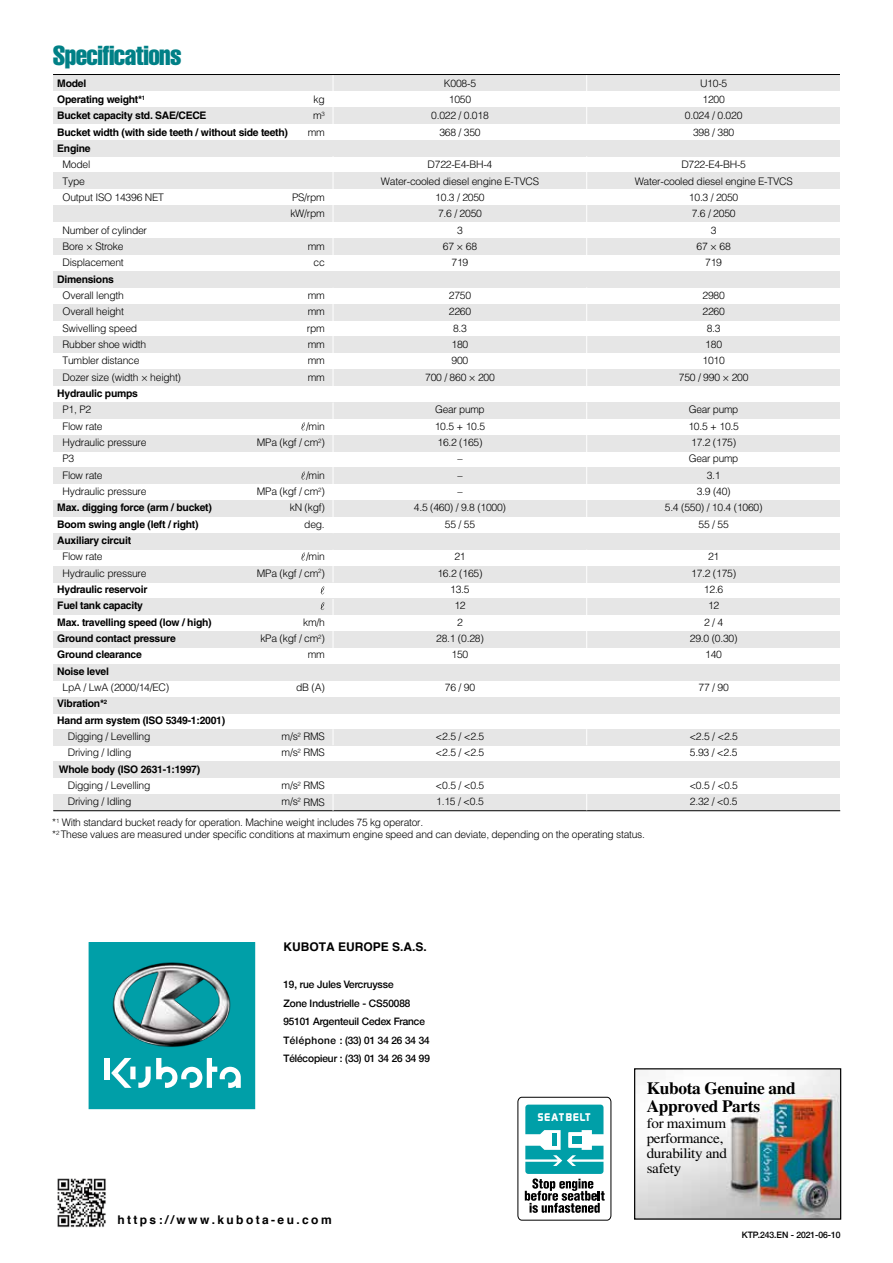
<style>
.page{position:relative;width:893px;height:1263px;background:#fff}
.page>*{position:absolute;margin:0;border:0;box-sizing:border-box;transform-origin:0 0}
.t1{font:extra-condensed 27px "Helvetica";letter-spacing:-.02em;color:#008086}
.t2{font:700 17.25px/17.5px "Times";letter-spacing:-.02em;color:#000}
.t3{font:14.4px/15px "Times";letter-spacing:-.02em;color:#000;scale:1.05 1}
.t4{font:700 12px "Helvetica";letter-spacing:.2em;color:#000}
.t5{font:700 12px "Helvetica";color:#000}
.t6{font:700 10.65px "Bazouk SSK";letter-spacing:.1em;color:#fff}
.t7{font:500 10.5px/18.6px "Helvetica";color:#000}
.t8{font:300 10.35px/16.4px "Helvetica";letter-spacing:-.025em;color:#000}
.t9{font:700 10.35px/16.4px "Helvetica";letter-spacing:-.025em;color:#000}
.t10{font:500 9px "Helvetica";color:#000}
.s1{font-weight:300}
</style>
<div class="page">
<div style="left:53px;top:75px;width:787px;height:16px;background:#e6e6e6"></div>
<div style="left:53px;top:107px;width:787px;height:17px;background:#e6e6e6"></div>
<div style="left:53px;top:140px;width:787px;height:16px;background:#e6e6e6"></div>
<div style="left:53px;top:173px;width:787px;height:16px;background:#e6e6e6"></div>
<div style="left:53px;top:206px;width:787px;height:16px;background:#e6e6e6"></div>
<div style="left:53px;top:238px;width:787px;height:17px;background:#e6e6e6"></div>
<div style="left:53px;top:271px;width:787px;height:16px;background:#e6e6e6"></div>
<div style="left:53px;top:304px;width:787px;height:16px;background:#e6e6e6"></div>
<div style="left:53px;top:337px;width:787px;height:16px;background:#e6e6e6"></div>
<div style="left:53px;top:369px;width:787px;height:17px;background:#e6e6e6"></div>
<div style="left:53px;top:402px;width:787px;height:16px;background:#e6e6e6"></div>
<div style="left:53px;top:435px;width:787px;height:16px;background:#e6e6e6"></div>
<div style="left:53px;top:468px;width:787px;height:16px;background:#e6e6e6"></div>
<div style="left:53px;top:500px;width:787px;height:17px;background:#e6e6e6"></div>
<div style="left:53px;top:533px;width:787px;height:17px;background:#e6e6e6"></div>
<div style="left:53px;top:566px;width:787px;height:16px;background:#e6e6e6"></div>
<div style="left:53px;top:599px;width:787px;height:16px;background:#e6e6e6"></div>
<div style="left:53px;top:631px;width:787px;height:17px;background:#e6e6e6"></div>
<div style="left:53px;top:664px;width:787px;height:17px;background:#e6e6e6"></div>
<div style="left:53px;top:697px;width:787px;height:16px;background:#e6e6e6"></div>
<div style="left:53px;top:729px;width:787px;height:16px;background:#e6e6e6"></div>
<div style="left:53px;top:762px;width:787px;height:16px;background:#e6e6e6"></div>
<div style="left:53px;top:794px;width:787px;height:17px;background:#e6e6e6"></div>
<hr style="left:53px;top:810px;width:787px;height:1px;background:#000">
<hr style="left:333px;top:75px;width:1px;height:65px;background:#fff">
<hr style="left:333px;top:156px;width:1px;height:113px;background:#fff">
<hr style="left:333px;top:288px;width:1px;height:99px;background:#fff">
<hr style="left:333px;top:402px;width:1px;height:131px;background:#fff">
<hr style="left:333px;top:599px;width:1px;height:62px;background:#fff">
<svg style="left:333px;top:730px;width:1px;height:15px"></svg>
<hr style="left:333px;top:778px;width:1px;height:33px;background:#fff">
<hr style="left:333px;top:550px;width:1px;height:32px;background:#fff">
<hr style="left:586px;top:75px;width:1px;height:65px;background:#fff">
<hr style="left:586px;top:156px;width:1px;height:113px;background:#fff">
<hr style="left:586px;top:287px;width:1px;height:101px;background:#fff">
<hr style="left:586px;top:402px;width:1px;height:130px;background:#fff">
<svg style="left:586px;top:729px;width:1px;height:16px"></svg>
<hr style="left:586px;top:778px;width:1px;height:32px;background:#fff">
<hr style="left:586px;top:550px;width:1px;height:113px;background:#fff">
<hr style="left:53px;top:74px;width:787px;height:1px;background:#000">
<svg style="left:301px;top:471px;width:4px;height:9px"></svg>
<svg style="left:301px;top:552px;width:4px;height:8px"></svg>
<svg style="left:301px;top:422px;width:4px;height:8px"></svg>
<svg style="left:320px;top:602px;width:4px;height:8px"></svg>
<svg style="left:320px;top:586px;width:4px;height:8px"></svg>
<div style="left:89px;top:942px;width:166px;height:167px;background:#009fa8"></div>
<div style="left:104px;top:1058px;width:5px;height:21px;background:#fff"></div>
<svg style="left:111px;top:1058px;width:130px;height:30px"></svg>
<img style="left:112px;top:962px;width:119px;height:85px">
<img style="left:57px;top:1178px;width:49px;height:50px">
<svg style="left:517px;top:1096px;width:95px;height:125px"></svg>
<img style="left:636px;top:1070px;width:203px;height:147px">
<div style="left:634px;top:1068px;width:207px;height:151px;border:1px solid #000"></div>
<h1 class="t1" style="left:53px;top:38px;width:131px">Specifications</h1>
<p class="t8" style="left:431px;top:74px;width:59px;text-align:center">K008-5<br>1050<br>0.022 / 0.018<br>368 / 350</p>
<p class="t8" style="left:381px;top:156px;width:160px;text-align:center">D722-E4-BH-4<br>Water-cooled diesel engine E-TVCS<br>10.3 / 2050<br>7.6 / 2050<br>3<br>67 × 68<br>719</p>
<p class="t8" style="left:425px;top:287px;width:71px;text-align:center">2750<br>2260<br>8.3<br>180<br>900<br>700 / 860 × 200</p>
<p class="t8" style="left:414px;top:401px;width:94px;text-align:center">Gear pump<br>10.5 + 10.5<br>16.2 (165)<br>–<br>–<br>–<br>4.5 (460) / 9.8 (1000)<br>55 / 55</p>
<p class="t8" style="left:436px;top:548px;width:49px;text-align:center">21<br>16.2 (165)<br>13.5<br>12<br>2<br>28.1 (0.28)<br>150</p>
<p class="t8" style="left:445px;top:679px;width:32px">76 / 90</p>
<p class="t8" style="left:685px;top:75px;width:59px;text-align:center">U10-5<br>1200<br>0.024 / 0.020<br>398 / 380</p>
<p class="t8" style="left:635px;top:156px;width:160px;text-align:center">D722-E4-BH-5<br>Water-cooled diesel engine E-TVCS<br>10.3 / 2050<br>7.6 / 2050<br>3<br>67 × 68<br>719</p>
<p class="t8" style="left:679px;top:287px;width:71px;text-align:center">2980<br>2260<br>8.3<br>180<br>1010<br>750 / 990 × 200</p>
<p class="t8" style="left:665px;top:401px;width:99px;text-align:center">Gear pump<br>10.5 + 10.5<br>17.2 (175)<br>Gear pump<br>3.1<br>3.9 (40)<br>5.4 (550) / 10.4 (1060)<br>55 / 55</p>
<p class="t8" style="left:690px;top:548px;width:49px;text-align:center">21<br>17.2 (175)<br>12.6<br>12<br>2 / 4<br>29.0 (0.30)<br>140</p>
<p class="t8" style="left:699px;top:679px;width:32px">77 / 90</p>
<p class="t9" style="left:57px;top:75px;width:232px">Model<br>Operating weight*<sup>1<br></sup>Bucket capacity std. SAE/CECE<br>Bucket width (with side teeth / without side teeth)<br>Engine</p>
<p class="t8" style="left:63px;top:156px;width:103px">Model<br>Type<br>Output ISO 14396 NET</p>
<p class="t8" style="left:63px;top:222px;width:86px">Number of cylinder<br>Bore × Stroke<br>Displacement</p>
<p class="t9" style="left:57px;top:271px;width:58px">Dimensions</p>
<p class="t8" style="left:63px;top:287px;width:120px">Overall length<br>Overall height<br>Swivelling speed<br>Rubber shoe width<br>Tumbler distance<br>Dozer size (width × height)</p>
<p class="t9" style="left:57px;top:385px;width:82px">Hydraulic pumps</p>
<p class="t8" style="left:63px;top:401px;width:85px">P1, P2<br>Flow rate<br>Hydraulic pressure<br>P3<br>Flow rate<br>Hydraulic pressure</p>
<p class="t9" style="left:57px;top:499px;width:156px">Max. digging force (arm / bucket)<br>Boom swing angle (left / right)<br>Auxiliary circuit</p>
<p class="t8" style="left:63px;top:548px;width:85px">Flow rate<br>Hydraulic pressure</p>
<p class="t9" style="left:57px;top:581px;width:156px">Hydraulic reservoir<br>Fuel tank capacity<br>Max. travelling speed (low / high)<br>Ground contact pressure<br>Ground clearance<br>Noise level</p>
<p class="t9" style="left:57px;top:679px;width:169px;text-indent:5px"><span class="s1">LpA / LwA (2000/14/EC)<br></span>Vibration*<sup>2<br></sup>Hand arm system (ISO 5349-1:2001)</p>
<p class="t8" style="left:68px;top:728px;width:84px">Digging / Levelling<br>Driving / Idling</p>
<p class="t9" style="left:59px;top:761px;width:143px">Whole body (ISO 2631-1:1997)</p>
<p class="t8" style="left:68px;top:777px;width:84px">Digging / Levelling<br>Driving / Idling</p>
<p class="t8" style="left:308px;top:91px;width:19px;text-align:center">kg m<sup>3 </sup>mm</p>
<p class="t8" style="left:290px;top:189px;width:36px">PS/rpm kW/rpm</p>
<p class="t8" style="left:308px;top:238px;width:19px;text-align:center">mm cc</p>
<p class="t8" style="left:307px;top:287px;width:19px;text-align:justify">mm mm rpm mm mm mm</p>
<p class="t8" style="left:257px;top:418px;width:69px;text-align:right">/min<br>MPa (kgf / cm<sup>2</sup>)</p>
<p class="t8" style="left:257px;top:467px;width:69px;text-align:right">/min<br>MPa (kgf / cm<sup>2</sup>) kN (kgf)<br>deg.</p>
<p class="t8" style="left:257px;top:548px;width:69px;text-align:right">/min<br>MPa (kgf / cm<sup>2</sup>)</p>
<p class="t8" style="left:260px;top:614px;width:66px;text-align:right">km/h<br>kPa (kgf / cm<sup>2</sup>) mm</p>
<p class="t8" style="left:296px;top:679px;width:30px">dB (A)</p>
<p class="t8" style="left:282px;top:728px;width:45px">m/s<sup>2</sup> RMS m/s<sup>2</sup> RMS</p>
<p class="t8" style="left:282px;top:777px;width:45px">m/s<sup>2</sup> RMS m/s<sup>2</sup> RMS</p>
<p class="t8" style="left:436px;top:728px;width:50px">&lt;2.5 / &lt;2.5 &lt;2.5 / &lt;2.5</p>
<p class="t8" style="left:436px;top:777px;width:50px">&lt;0.5 / &lt;0.5<br>1.15 / &lt;0.5</p>
<p class="t8" style="left:52px;top:816px;width:594px;line-height:11.9px">*<sup>1</sup> With standard bucket ready for operation. Machine weight includes 75 kg operator.<br>*<sup>2</sup> These values are measured under specific conditions at maximum engine speed and can deviate, depending on the operating status.</p>
<p class="t8" style="left:689px;top:728px;width:50px">&lt;2.5 / &lt;2.5<br>5.93 / &lt;2.5</p>
<p class="t8" style="left:689px;top:777px;width:50px">&lt;0.5 / &lt;0.5<br>2.32 / &lt;0.5</p>
<p class="t5" style="left:283px;top:939px;width:145px">KUBOTA EUROPE S.A.S.</p>
<p class="t7" style="left:283px;top:975px;width:148px">19, rue Jules Vercruysse<br>Zone Industrielle - CS50088<br>95101 Argenteuil Cedex France<br>Téléphone : (33) 01 34 26 34 34<br>Télécopieur : (33) 01 34 26 34 99</p>
<p class="t4" style="left:117px;top:1212px;width:216px">https://www.kubota-eu.com</p>
<p class="t6" style="left:538px;top:1112px;width:55px">SEATBELT</p>
<h2 class="t2" style="left:647px;top:1079px;width:151px">Kubota Genuine and<br>Approved Parts</h2>
<h3 class="t3" style="left:647px;top:1116px;width:78px">for maximum performance, durability and safety</h3>
<p class="t10" style="left:742px;top:1230px;width:100px">KTP.243.EN - 2021-06-10</p>
</div>
